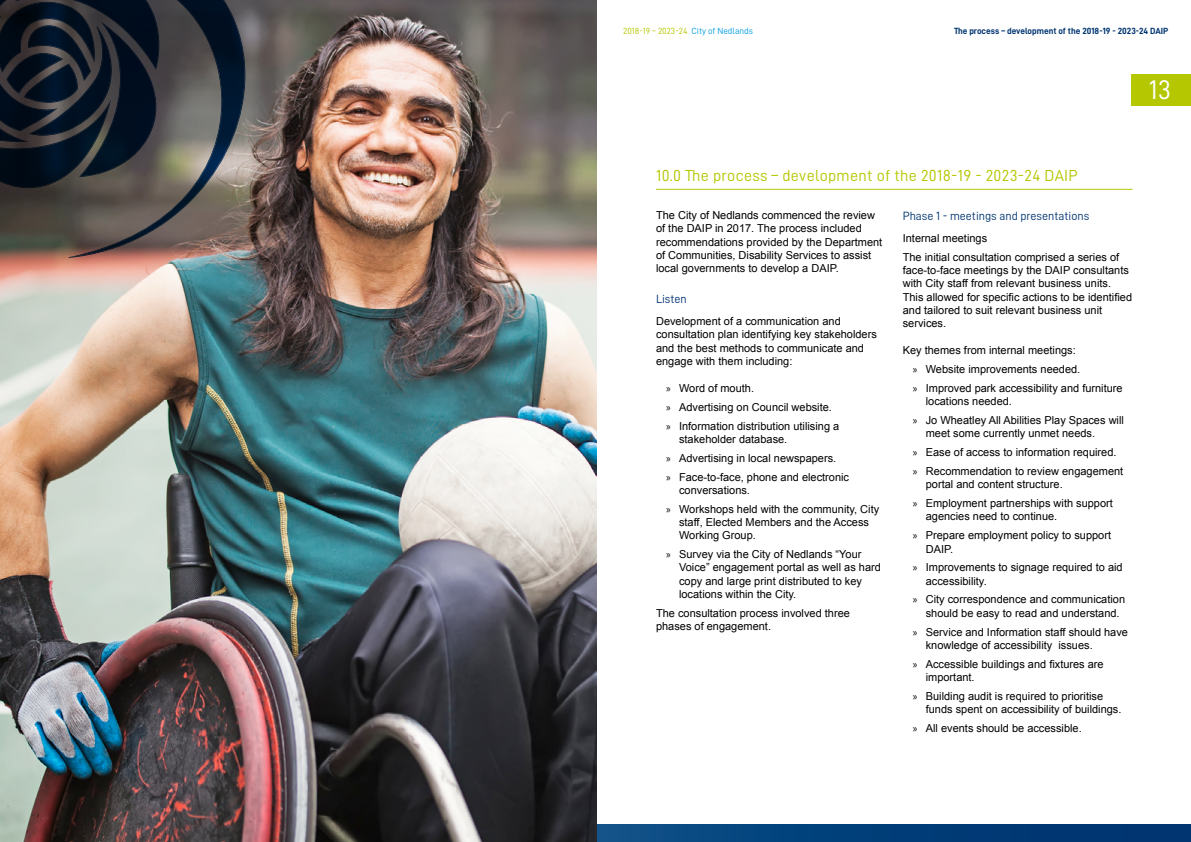
<style>
.page{position:relative;width:1191px;height:842px;background:#fff}
.page>*{position:absolute;margin:0;border:0;box-sizing:border-box;transform-origin:0 0}
.t1{font:27px "D DIN";color:#fff}
.t2{font:16px "D DIN";letter-spacing:.02em;color:#b5c700}
.t3{font:12px "D DIN";color:#003571}
.t4{font:11px/18.9px "Arial";color:#000}
.t5{font:9px "D DIN Bold";color:#003571}
.t6{font:9px "D DIN";color:#b5c700}
.s1{color:#009ee3}
.s2{font-family:"Myriad Pro"}
</style>
<div class="page">
<svg style="left:596px;top:825px;width:595px;height:17px"></svg>
<img style="left:0;top:0;width:596px;height:842px">
<svg style="left:222px;top:0;width:23px;height:258px"></svg>
<svg style="left:0;top:0;width:222px;height:258px"></svg>
<div style="left:1131px;top:74px;width:60px;height:31px;background:#b5c700"></div>
<hr style="left:656px;top:189px;width:476px;height:1px;background:#b5c700">
<p class="t6" style="left:623px;top:26px;width:131px">2018-19 – 2023-24 <span class="s1">City of Nedlands</span></p>
<p class="t5" style="left:954px;top:26px;width:216px">The process – development of the 2018-19 - 2023-24 DAIP</p>
<h1 class="t1" style="left:1148px;top:75px;width:24px">13</h1>
<h2 class="t2" style="left:656px;top:166px;width:423px">10.0 The process – development of the 2018-19 - 2023-24 DAIP</h2>
<p class="t4" style="left:656px;top:209px;width:228px;line-height:13.2px">The City of Nedlands commenced the review of the DAIP in 2017. The process included recommendations provided by the Department of Communities, Disability Services to assist local governments to develop a DAIP.</p>
<p class="t3" style="left:656px;top:293px;width:32px">Listen</p>
<p class="t4" style="left:656px;top:315px;width:222px;line-height:13.2px">Development of a communication and consultation plan identifying key stakeholders and the best methods to communicate and engage with them including:</p>
<p class="t4" style="left:666px;top:379px;width:175px"><span class="s2">»</span> Word of mouth.<br><span class="s2">»</span> Advertising on Council website. <span class="s2">»</span> Information distribution utilising a</p>
<p class="t4" style="left:666px;top:430px;width:184px;text-indent:13px">stakeholder database.<br><span class="s2">»</span> Advertising in local newspapers.<br><span class="s2">»</span> Face-to-face, phone and electronic</p>
<p class="t4" style="left:666px;top:481px;width:215px;text-indent:13px">conversations.<br><span class="s2">»</span> Workshops held with the community, City</p>
<p class="t4" style="left:679px;top:516px;width:191px;line-height:13.2px">staff, Elected Members and the Access<br>Working Group.</p>
<p class="t4" style="left:679px;top:548px;width:203px;line-height:13.2px;text-indent:-13px"><span class="s2">»</span> Survey via the City of Nedlands “Your Voice” engagement portal as well as hard copy and large print distributed to key locations within the City.</p>
<p class="t4" style="left:656px;top:606px;width:195px;line-height:13.2px">The consultation process involved three phases of engagement.</p>
<p class="t3" style="left:902px;top:210px;width:188px">Phase 1 - meetings and presentations</p>
<p class="t4" style="left:902px;top:229px;width:218px">Internal meetings<br>The initial consultation comprised a series of</p>
<p class="t4" style="left:902px;top:264px;width:231px;line-height:13.2px">face-to-face meetings by the DAIP consultants with City staff from relevant business units.<br>This allowed for specific actions to be identified and tailored to suit relevant business unit services.</p>
<p class="t4" style="left:912px;top:341px;width:211px;text-indent:-10px">Key themes from internal meetings:<br><span class="s2">»</span> Website improvements needed.<br><span class="s2">»</span> Improved park accessibility and furniture</p>
<p class="t4" style="left:912px;top:392px;width:213px;text-indent:13px">locations needed.<br><span class="s2">»</span> Jo Wheatley All Abilities Play Spaces will</p>
<p class="t4" style="left:912px;top:424px;width:212px;text-indent:13px">meet some currently unmet needs.<br><span class="s2">»</span> Ease of access to information required. <span class="s2">»</span> Recommendation to review engagement</p>
<p class="t4" style="left:912px;top:475px;width:202px;text-indent:13px">portal and content structure.<br><span class="s2">»</span> Employment partnerships with support</p>
<p class="t4" style="left:912px;top:507px;width:200px;text-indent:13px">agencies need to continue.<br><span class="s2">»</span> Prepare employment policy to support</p>
<p class="t4" style="left:912px;top:539px;width:211px;text-indent:13px">DAIP.<br><span class="s2">»</span> Improvements to signage required to aid</p>
<p class="t4" style="left:912px;top:571px;width:214px;text-indent:13px">accessibility.<br><span class="s2">»</span> City correspondence and communication</p>
<p class="t4" style="left:912px;top:603px;width:217px;text-align:center">should be easy to read and understand.<br><span class="s2">»</span> Service and Information staff should have</p>
<p class="t4" style="left:912px;top:635px;width:192px;text-align:center">knowledge of accessibility issues.<br><span class="s2">»</span> Accessible buildings and fixtures are</p>
<p class="t4" style="left:912px;top:667px;width:192px;text-indent:13px">important.<br><span class="s2">»</span> Building audit is required to prioritise</p>
<p class="t4" style="left:912px;top:699px;width:210px;text-indent:13px">funds spent on accessibility of buildings. <span class="s2">»</span> All events should be accessible.</p>
</div>
